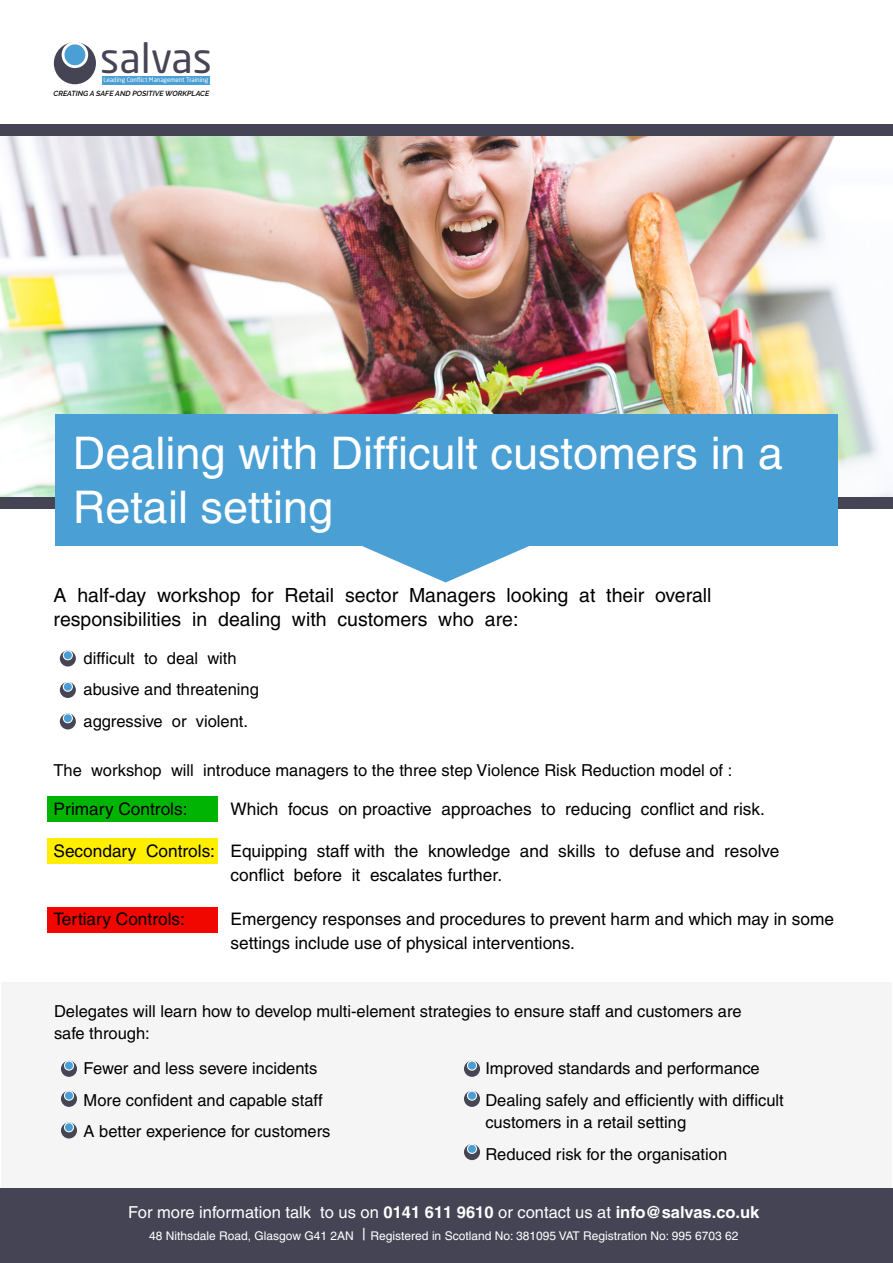
<style>
.page{position:relative;width:893px;height:1263px;background:#fff}
.page>*{position:absolute;margin:0;border:0;box-sizing:border-box;transform-origin:0 0}
.Page_title{font:45px/54px "Helvetica CE";color:#fff}
.t1{font:41.1px "Neo Sans Std";color:#464555}
.Intro_para{font:19.5px/24px "Helvetica CE";color:#000}
.Intro_para-2{font:17.25px/24px "Helvetica CE";color:#000}
.bullets{font:16.5px/22.5px "Helvetica";color:#000}
.Body_text{font:16.5px/22.5px "Helvetica";color:#000}
.Intro_para-3{font:16.5px "Helvetica CE";color:#000}
.t2{font:16.5px "Helvetica";color:#fff}
.t3{font:12px "Helvetica";color:#fff}
.t4{font:italic 600 7.35px "Raleway";color:#000}
.t5{font:6.3px "Neo Sans Std";color:#fff}
.s1{font-family:"Helvetica CE";font-weight:700}
.s2{font-size:16.5px}
</style>
<div class="page">
<div style="left:102px;top:76px;width:108px;height:9px;background:#4a9fd5"></div>
<div style="left:54px;top:42px;width:42px;height:42px;background:#454454;border-radius:50%"></div>
<div style="left:63px;top:43px;width:24px;height:24px;background:#4a9fd5;border-radius:50%"></div>
<div style="left:62px;top:42px;width:26px;height:26px;border:3px solid #fff;border-radius:50%"></div>
<div style="left:0;top:1188px;width:893px;height:75px;background:#454454"></div>
<svg style="left:362px;top:546px;width:167px;height:36px"></svg>
<div style="left:0;top:125px;width:893px;height:384px;background:#454454"></div>
<div style="left:1px;top:983px;width:891px;height:205px;background:#f5f5f5"></div>
<div style="left:47px;top:796px;width:171px;height:26px;background:#00b404"></div>
<div style="left:47px;top:907px;width:171px;height:25px;background:#f10600"></div>
<div style="left:47px;top:838px;width:171px;height:26px;background:#fe0"></div>
<img style="left:0;top:137px;width:892px;height:360px">
<div style="left:55px;top:414px;width:782px;height:132px;background:#4a9fd5"></div>
<svg style="left:60px;top:650px;width:16px;height:16px"></svg>
<div style="left:63px;top:651px;width:9px;height:9px;background:#4a9ed6;border-radius:50%"></div>
<div style="left:63px;top:650px;width:10px;height:10px;border:1px solid #fff;border-radius:50%"></div>
<svg style="left:60px;top:682px;width:16px;height:16px"></svg>
<div style="left:63px;top:682px;width:9px;height:9px;background:#4a9ed6;border-radius:50%"></div>
<div style="left:63px;top:682px;width:10px;height:10px;border:1px solid #fff;border-radius:50%"></div>
<svg style="left:60px;top:713px;width:16px;height:16px"></svg>
<div style="left:63px;top:714px;width:9px;height:9px;background:#4a9ed6;border-radius:50%"></div>
<div style="left:63px;top:713px;width:10px;height:10px;border:1px solid #fff;border-radius:50%"></div>
<svg style="left:61px;top:1061px;width:16px;height:16px"></svg>
<div style="left:64px;top:1061px;width:10px;height:9px;background:#4a9ed6;border-radius:50%"></div>
<div style="left:64px;top:1060px;width:10px;height:11px;border:1px solid #fff;border-radius:50%"></div>
<svg style="left:61px;top:1091px;width:16px;height:16px"></svg>
<div style="left:64px;top:1091px;width:10px;height:9px;background:#4a9ed6;border-radius:50%"></div>
<div style="left:64px;top:1090px;width:10px;height:11px;border:1px solid #fff;border-radius:50%"></div>
<svg style="left:61px;top:1122px;width:16px;height:16px"></svg>
<div style="left:64px;top:1123px;width:10px;height:9px;background:#4a9ed6;border-radius:50%"></div>
<div style="left:64px;top:1122px;width:10px;height:10px;border:1px solid #fff;border-radius:50%"></div>
<svg style="left:464px;top:1061px;width:16px;height:16px"></svg>
<div style="left:467px;top:1061px;width:9px;height:9px;background:#4a9ed6;border-radius:50%"></div>
<div style="left:467px;top:1060px;width:10px;height:11px;border:1px solid #fff;border-radius:50%"></div>
<svg style="left:464px;top:1091px;width:16px;height:16px"></svg>
<div style="left:467px;top:1091px;width:9px;height:9px;background:#4a9ed6;border-radius:50%"></div>
<div style="left:467px;top:1090px;width:10px;height:11px;border:1px solid #fff;border-radius:50%"></div>
<svg style="left:464px;top:1144px;width:16px;height:16px"></svg>
<div style="left:467px;top:1144px;width:9px;height:9px;background:#4a9ed6;border-radius:50%"></div>
<div style="left:467px;top:1144px;width:10px;height:10px;border:1px solid #fff;border-radius:50%"></div>
<h2 class="t1" style="left:100px;top:33px;width:113px">salvas</h2>
<p class="t5" style="left:104px;top:76px;width:106px">Leading Conflict Management Training</p>
<p class="t4" style="left:54px;top:89px;width:157px">CREATING A SAFE AND POSITIVE WORKPLACE</p>
<p class="Page_title" style="left:73px;top:426px;width:712px">Dealing with Difficult customers in a<br>Retail setting</p>
<p class="Intro_para" style="left:54px;top:583px;width:659px">A half-day workshop for Retail sector Managers looking at their overall responsibilities in dealing with customers who are:</p>
<p class="bullets" style="left:84px;top:647px;width:155px">difficult to deal with</p>
<p class="bullets" style="left:84px;top:678px;width:177px">abusive and threatening</p>
<p class="bullets" style="left:84px;top:710px;width:166px">aggressive or violent.</p>
<p class="Intro_para-3" style="left:54px;top:761px;width:680px">The workshop will introduce managers to the three step Violence Risk Reduction model of :</p>
<p class="Intro_para-2" style="left:54px;top:797px;width:135px">Primary Controls:</p>
<p class="Intro_para-2" style="left:231px;top:797px;width:536px">Which focus on proactive approaches to reducing conflict and risk.</p>
<p class="Intro_para-2" style="left:231px;top:839px;width:550px;text-indent:-177px">Secondary Controls: Equipping staff with the knowledge and skills to defuse and resolve conflict before it escalates further.</p>
<p class="Intro_para-2" style="left:54px;top:907px;width:133px">Tertiary Controls:</p>
<p class="Intro_para-2" style="left:231px;top:907px;width:605px">Emergency responses and procedures to prevent harm and which may in some settings include use of physical interventions.</p>
<p class="Body_text" style="left:54px;top:1000px;width:689px">Delegates will learn how to develop multi-element strategies to ensure staff and customers are safe through:</p>
<p class="bullets" style="left:84px;top:1057px;width:235px">Fewer and less severe incidents</p>
<p class="bullets" style="left:84px;top:1088px;width:241px">More confident and capable staff</p>
<p class="bullets" style="left:84px;top:1120px;width:248px">A better experience for customers</p>
<p class="bullets" style="left:485px;top:1057px;width:276px">Improved standards and performance</p>
<p class="bullets" style="left:485px;top:1088px;width:300px">Dealing safely and efficiently with difficult customers in a retail setting</p>
<p class="bullets" style="left:485px;top:1142px;width:243px">Reduced risk for the organisation</p>
<p class="t2" style="left:128px;top:1202px;width:633px">For more information talk to us on <span class="s1">0141 611 9610</span> or contact us at <span class="s1">info@salvas.co.uk</span></p>
<p class="t3" style="left:149px;top:1229px;width:591px">48 Nithsdale Road, Glasgow G41 2AN <span class="s2">|</span> Registered in Scotland No: 381095 VAT Registration No: 995 6703 62</p>
</div>
